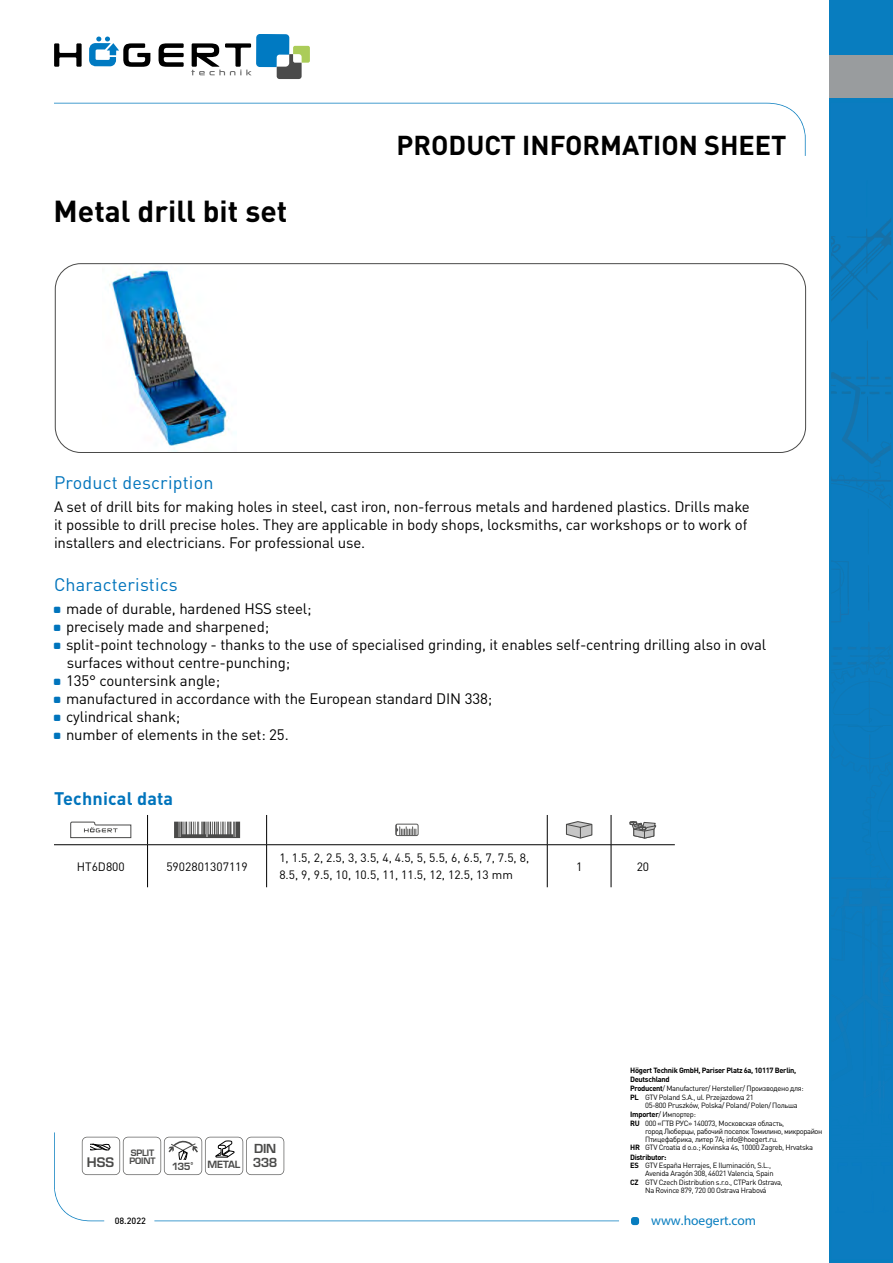
<style>
.page{position:relative;width:893px;height:1263px;background:#fff}
.page>*{position:absolute;margin:0;border:0;box-sizing:border-box;transform-origin:0 0}
.t1{font:700 30px "DIN Pro";color:#000}
.t2{font:700 27px "DIN Pro";color:#000}
.t3{font:18px "DIN Pro";letter-spacing:.01em;color:#0074bc}
.t4{font:700 18px "DIN Pro";letter-spacing:.01em;color:#0074bc}
.t5{font:15px/18px "DIN Pro";letter-spacing:-.01em;color:#000}
.t6{font:13.5px "Myriad Pro";color:#087dbf}
.t7{font:700 12.9px "Euromode";color:#4a4a49}
.t8{font:700 12.15px/13.5px "Euromode";letter-spacing:-.035em;color:#4a4a49}
.t9{font:12px/16.5px "DIN Pro";color:#000}
.t10{font:700 9.75px "Euromode";letter-spacing:-.03em;color:#4a4a49}
.t11{font:500 9px "DIN Pro";color:#000}
.t12{font:700 8.7px/8.7px "Euromode";letter-spacing:-.025em;color:#4a4a49}
.t13{font:7.5px/8.2px "DIN Pro";letter-spacing:-.04em;color:#000}
.t14{font:700 7.5px/8.2px "DIN Pro";letter-spacing:-.04em;color:#000}
.s1{font-size:14.4px}
.s2{font-weight:700}
.s3{font-family:"Open Sans"}
</style>
<div class="page">
<svg style="left:54px;top:43px;width:28px;height:24px"></svg>
<svg style="left:159px;top:43px;width:25px;height:24px"></svg>
<svg style="left:89px;top:37px;width:61px;height:30px"></svg>
<svg style="left:191px;top:34px;width:119px;height:45px"></svg>
<svg style="left:54px;top:103px;width:752px;height:53px"></svg>
<div style="left:631px;top:1217px;width:8px;height:8px;background:#087dbf;border-radius:3px"></div>
<svg style="left:54px;top:1132px;width:565px;height:89px"></svg>
<div style="left:830px;top:0;width:63px;height:1263px;background:#087dbf"></div>
<img style="left:831px;top:273px;width:50px;height:56px">
<img style="left:867px;top:222px;width:24px;height:44px">
<img style="left:831px;top:222px;width:56px;height:42px">
<svg style="left:831px;top:341px;width:60px;height:565px"></svg>
<img style="left:863px;top:906px;width:28px;height:76px">
<img style="left:831px;top:877px;width:60px;height:2px">
<img style="left:848px;top:647px;width:43px;height:3px">
<div style="left:830px;top:56px;width:63px;height:42px;background:#999c9e"></div>
<hr style="left:54px;top:844px;width:94px;height:1px;background:#000">
<hr style="left:148px;top:844px;width:119px;height:1px;background:#000">
<hr style="left:147px;top:845px;width:1px;height:42px;background:#000">
<hr style="left:267px;top:844px;width:280px;height:1px;background:#000">
<hr style="left:266px;top:845px;width:1px;height:42px;background:#000">
<hr style="left:547px;top:844px;width:64px;height:1px;background:#000">
<hr style="left:547px;top:845px;width:1px;height:42px;background:#000">
<hr style="left:611px;top:844px;width:64px;height:1px;background:#000">
<hr style="left:611px;top:845px;width:1px;height:42px;background:#000">
<svg style="left:147px;top:815px;width:1px;height:29px"></svg>
<svg style="left:266px;top:815px;width:1px;height:29px"></svg>
<svg style="left:547px;top:815px;width:1px;height:29px"></svg>
<svg style="left:611px;top:815px;width:1px;height:29px"></svg>
<svg style="left:70px;top:822px;width:61px;height:16px"></svg>
<svg style="left:174px;top:822px;width:66px;height:16px"></svg>
<div style="left:395px;top:824px;width:23px;height:12px;border:1px solid #575756;border-radius:2px"></div>
<svg style="left:396px;top:824px;width:21px;height:11px"></svg>
<svg style="left:566px;top:821px;width:26px;height:18px"></svg>
<svg style="left:630px;top:821px;width:26px;height:17px"></svg>
<svg style="left:82px;top:1137px;width:202px;height:38px"></svg>
<img style="left:109px;top:270px;width:121px;height:181px">
<div style="left:55px;top:263px;width:751px;height:190px;border:1px solid #4a4a49;border-radius:26px"></div>
<h1 class="t1" style="left:54px;top:191px;width:235px">Metal drill bit set</h1>
<h2 class="t2" style="left:397px;top:126px;width:392px">PRODUCT INFORMATION SHEET</h2>
<p class="t3" style="left:54px;top:471px;width:161px">Product description</p>
<p class="t5" style="left:54px;top:497px;width:697px">A set of drill bits for making holes in steel, cast iron, non-ferrous metals and hardened plastics. Drills make it possible to drill precise holes. They are applicable in body shops, locksmiths, car workshops or to work of installers and electricians. For professional use.</p>
<p class="t3" style="left:54px;top:573px;width:125px">Characteristics</p>
<p class="t5" style="left:66px;top:599px;width:702px">made of durable, hardened HSS steel;<br>precisely made and sharpened;<br>split-point technology - thanks to the use of specialised grinding, it enables self-centring drilling also in oval surfaces without centre-punching;<br>135° countersink angle;<br>manufactured in accordance with the European standard DIN 338;<br>cylindrical shank;<br>number of elements in the set: 25.</p>
<p class="t4" style="left:54px;top:786px;width:121px">Technical data</p>
<p class="t9" style="left:77px;top:857px;width:50px">HT6D800</p>
<p class="t9" style="left:166px;top:857px;width:83px">5902801307119</p>
<p class="t9" style="left:279px;top:849px;width:251px">1, 1.5, 2, 2.5, 3, 3.5, 4, 4.5, 5, 5.5, 6, 6.5, 7, 7.5, 8,<br>8.5, 9, 9.5, 10, 10.5, 11, 11.5, 12, 12.5, 13 mm</p>
<p class="t9" style="left:576px;top:857px;width:8px">1</p>
<p class="t9" style="left:637px;top:857px;width:14px">20</p>
<p class="t7" style="left:87px;top:1154px;width:29px">HSS</p>
<p class="t12" style="left:130px;top:1148px;width:27px">SPLIT<br>POINT</p>
<p class="t10" style="left:172px;top:1158px;width:70px">135<span class="s1">°</span> METAL</p>
<p class="t8" style="left:253px;top:1142px;width:26px">DIN<br>338</p>
<p class="t14" style="left:630px;top:1066px;width:168px">Högert Technik GmbH, Pariser Platz 6a, 10117 Berlin,<br>Deutschland</p>
<p class="t13" style="left:630px;top:1084px;width:175px"><span class="s2">Producent</span>/ Manufacturer/ Hersteller/ Производено для:<br><span class="s2">PL</span> GTV Poland S.A., ul. Przejazdowa 21</p>
<p class="t13" style="left:630px;top:1100px;width:169px;line-height:9.4px;text-indent:15px">05-800 Pruszków, Polska/ Poland/ Polen/ Польша<br><span class="s2">Importer</span>/ Импортер:</p>
<p class="t13" style="left:630px;top:1118px;width:155px"><span class="s2">RU</span> 000 «ГТВ РУС» 140073, Mосковская область,</p>
<p class="t13" style="left:645px;top:1127px;width:179px">город Люберцы, рабочий поселок Томилино, микрорайон</p>
<p class="t13" style="left:645px;top:1135px;width:134px">Птицефабрика, литер 7А; info<span class="s3">@</span>hoegert.ru.</p>
<p class="t13" style="left:630px;top:1143px;width:184px"><span class="s2">HR</span> GTV Croatia d o.o.; Kovinska 4s, 10000 Zagreb, Hrvatska</p>
<p class="t14" style="left:630px;top:1153px;width:38px">Distributor:</p>
<p class="t13" style="left:630px;top:1161px;width:142px"><span class="s2">ES</span> GTV España Herrajes, E Iluminación, S.L.,</p>
<p class="t13" style="left:645px;top:1169px;width:130px">Avenida Aragón 308, 46021 Valencia, Spain</p>
<p class="t13" style="left:630px;top:1177px;width:154px"><span class="s2">CZ</span> GTV Czech Distribution s.r.o., CTPark Ostrava,</p>
<p class="t13" style="left:645px;top:1186px;width:123px">Na Rovince 879, 720 00 Ostrava Hrabová</p>
<p class="t11" style="left:115px;top:1213px;width:33px">08.2022</p>
<p class="t6" style="left:651px;top:1212px;width:107px">www.hoegert.com</p>
</div>
